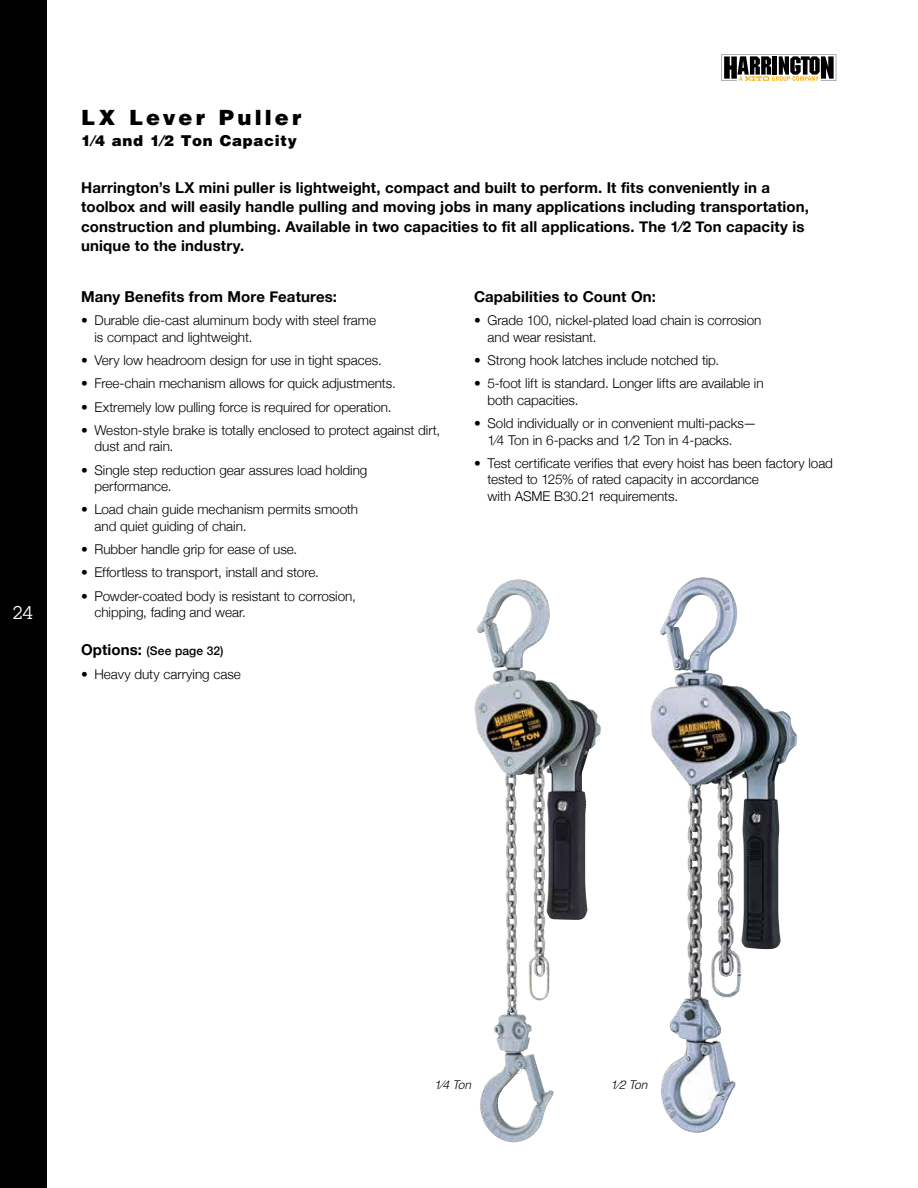
<style>
.page{position:relative;width:918px;height:1188px;background:#fff}
.page>*{position:absolute;margin:0;border:0;box-sizing:border-box;transform-origin:0 0}
.t1{font:900 21px "Helvetica";letter-spacing:.15em;color:#000}
.t2{font:18px "Lubalin Graph";color:#fff}
.t3{font:700 15px/19.5px "Helvetica Neue";letter-spacing:.01em;color:#000}
.t4{font:900 15px "Helvetica";letter-spacing:.045em;color:#000}
.t5{font:300 13.5px/16.5px "Helvetica Neue";letter-spacing:-.005em;color:#000}
.t6{font:500 12px "Helvetica Neue";letter-spacing:.015em;color:#000}
.t7{font:italic 300 12px "Helvetica";letter-spacing:-.06em;color:#000}
.s1{font-weight:700;font-size:15px}
</style>
<div class="page">
<div style="left:0;top:0;width:47px;height:1188px;background:#000"></div>
<svg style="left:721px;top:54px;width:115px;height:27px"></svg>
<svg style="left:661px;top:577px;width:137px;height:556px"></svg>
<img style="left:650px;top:581px;width:42px;height:404px">
<svg style="left:555px;top:684px;width:46px;height:236px"></svg>
<img style="left:474px;top:579px;width:81px;height:564px">
<h2 class="t2" style="left:12px;top:601px;width:22px">24</h2>
<h1 class="t1" style="left:81px;top:104px;width:222px">LX Lever Puller</h1>
<p class="t4" style="left:81px;top:131px;width:217px">1⁄4 and 1⁄2 Ton Capacity</p>
<p class="t3" style="left:81px;top:178px;width:729px">Harrington’s LX mini puller is lightweight, compact and built to perform. It fits conveniently in a toolbox and will easily handle pulling and moving jobs in many applications including transportation, construction and plumbing. Available in two capacities to fit all applications. The 1⁄2 Ton capacity is unique to the industry.</p>
<p class="t3" style="left:81px;top:287px;width:258px">Many Benefits from More Features:</p>
<p class="t5" style="left:94px;top:311px;width:283px;text-indent:-14px">• Durable die-cast aluminum body with steel frame is compact and lightweight.</p>
<p class="t5" style="left:81px;top:351px;width:302px">• Very low headroom design for use in tight spaces.</p>
<p class="t5" style="left:81px;top:374px;width:316px">• Free-chain mechanism allows for quick adjustments.</p>
<p class="t5" style="left:81px;top:398px;width:312px">• Extremely low pulling force is required for operation.</p>
<p class="t5" style="left:94px;top:421px;width:347px;text-indent:-14px">• Weston-style brake is totally enclosed to protect against dirt, dust and rain.</p>
<p class="t5" style="left:94px;top:461px;width:274px;text-indent:-14px">• Single step reduction gear assures load holding performance.</p>
<p class="t5" style="left:94px;top:500px;width:265px;text-indent:-14px">• Load chain guide mechanism permits smooth and quiet guiding of chain.</p>
<p class="t5" style="left:81px;top:540px;width:218px">• Rubber handle grip for ease of use.</p>
<p class="t5" style="left:81px;top:563px;width:239px">• Effortless to transport, install and store.</p>
<p class="t5" style="left:94px;top:587px;width:263px;text-indent:-14px">• Powder-coated body is resistant to corrosion, chipping, fading and wear.</p>
<p class="t6" style="left:81px;top:641px;width:144px"><span class="s1">Options:</span> (See page 32)</p>
<p class="t5" style="left:81px;top:665px;width:161px">• Heavy duty carrying case</p>
<p class="t3" style="left:474px;top:287px;width:183px">Capabilities to Count On:</p>
<p class="t5" style="left:488px;top:311px;width:275px;text-indent:-14px">• Grade 100, nickel-plated load chain is corrosion and wear resistant.</p>
<p class="t5" style="left:474px;top:351px;width:247px">• Strong hook latches include notched tip.</p>
<p class="t5" style="left:488px;top:374px;width:278px;text-indent:-14px">• 5-foot lift is standard. Longer lifts are available in both capacities.</p>
<p class="t5" style="left:488px;top:414px;width:271px;text-indent:-14px">• Sold individually or in convenient multi-packs—<br>1⁄4 Ton in 6-packs and 1⁄2 Ton in 4-packs.</p>
<p class="t5" style="left:488px;top:454px;width:347px;text-indent:-14px">• Test certificate verifies that every hoist has been factory load tested to 125% of rated capacity in accordance<br>with ASME B30.21 requirements.</p>
<p class="t7" style="left:434px;top:1078px;width:39px">1⁄4 Ton</p>
<p class="t7" style="left:610px;top:1077px;width:39px">1⁄2 Ton</p>
</div>
